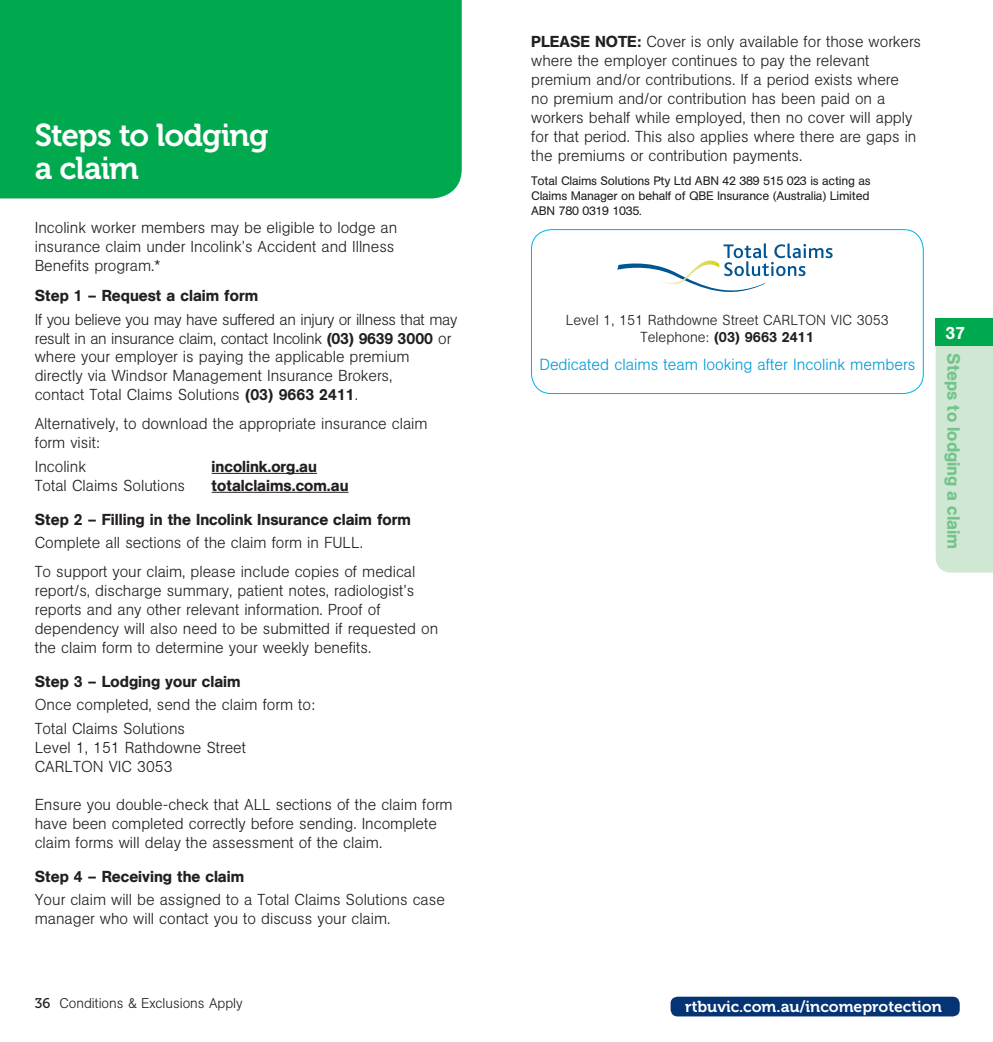
<style>
.page{position:relative;width:993px;height:1042px;background:#fff}
.page>*{position:absolute;margin:0;border:0;box-sizing:border-box;transform-origin:0 0}
.Section_Heads{font:31.5px/33.2px "Museo 700";letter-spacing:-.03em;color:#fff}
.t1{font:500 17.5px "AG Book BQ";color:#72c48b}
.Body_Copy{font:500 17.5px "AG Book BQ";color:#fff}
.Body_Copy-2{font:300 15.92px "AG Book BQ";color:#009bd5}
.Body_Copy-3{font:300 15.75px/18.9px "AG Book BQ";color:#231f20}
.Subs_-_Black{font:500 15.75px "AG Book BQ";color:#231f20}
.Body_Copy-4{font:500 15.75px "AG Book BQ";color:#231f20}
.t2{font:15.75px "Museo 700";color:#fff}
.Body_Copy-5{font:300 14.35px "AG Book BQ";color:#231f20}
.Body_Copy-6{font:500 14.35px "AG Book BQ";color:#231f20}
.t3{font:300 14px "AG Book BQ";color:#231f20}
.Disclaimers{font:12.25px/14.7px "AG Book BQ";letter-spacing:-.02em;color:#231f20;text-align:justify}
.s1{font-weight:500}
.s2{font-weight:300}
.s3{font-family:"Museo 500";font-weight:400}
</style>
<div class="page">
<div style="left:0;top:0;width:461px;height:198px;background:#00a94d"></div>
<hr style="left:211px;top:473px;width:106px;height:1px;background:#231f20">
<hr style="left:211px;top:492px;width:137px;height:1px;background:#231f20">
<div style="left:531px;top:229px;width:392px;height:165px;border:1px solid #00aeef;border-radius:20px"></div>
<svg style="left:617px;top:243px;width:215px;height:49px"></svg>
<div style="left:670px;top:996px;width:289px;height:20px;background:#053474;border-radius:7px"></div>
<div style="left:935px;top:346px;width:57px;height:226px;background:#d0e8d3"></div>
<div style="left:935px;top:318px;width:57px;height:28px;background:#00a94d"></div>
<p class="Section_Heads" style="left:35px;top:119px;width:235px">Steps to lodging a claim</p>
<p class="Body_Copy-3" style="left:35px;top:218px;width:364px">Incolink worker members may be eligible to lodge an insurance claim under Incolink’s Accident and Illness<br>Benefits program.*</p>
<p class="Subs_-_Black" style="left:35px;top:286px;width:225px">Step 1 – Request a claim form</p>
<p class="Body_Copy-3" style="left:35px;top:310px;width:424px">If you believe you may have suffered an injury or illness that may result in an insurance claim, contact Incolink <span class="s1">(03) 9639 3000</span> or where your employer is paying the applicable premium directly via Windsor Management Insurance Brokers,<br>contact Total Claims Solutions <span class="s1">(03) 9663 2411</span>.</p>
<p class="Body_Copy-3" style="left:35px;top:414px;width:394px">Alternatively, to download the appropriate insurance claim form visit:</p>
<p class="Body_Copy-3" style="left:35px;top:457px;width:53px">Incolink</p>
<p class="Body_Copy-4" style="left:211px;top:457px;width:107px">incolink.org.au</p>
<p class="Body_Copy-3" style="left:35px;top:476px;width:152px">Total Claims Solutions</p>
<p class="Body_Copy-4" style="left:211px;top:476px;width:138px">totalclaims.com.au</p>
<p class="Subs_-_Black" style="left:35px;top:509px;width:377px">Step 2 – Filling in the Incolink Insurance claim form</p>
<p class="Body_Copy-3" style="left:35px;top:533px;width:329px">Complete all sections of the claim form in FULL.</p>
<p class="Body_Copy-3" style="left:35px;top:562px;width:405px">To support your claim, please include copies of medical report/s, discharge summary, patient notes, radiologist’s reports and any other relevant information. Proof of dependency will also need to be submitted if requested on the claim form to determine your weekly benefits.</p>
<p class="Subs_-_Black" style="left:35px;top:671px;width:207px">Step 3 – Lodging your claim</p>
<p class="Body_Copy-3" style="left:35px;top:695px;width:282px">Once completed, send the claim form to:</p>
<p class="Body_Copy-3" style="left:35px;top:719px;width:152px">Total Claims Solutions</p>
<p class="Body_Copy-3" style="left:35px;top:738px;width:213px">Level 1, 151 Rathdowne Street<br>CARLTON VIC 3053</p>
<p class="Body_Copy-3" style="left:35px;top:795px;width:419px">Ensure you double-check that ALL sections of the claim form have been completed correctly before sending. Incomplete claim forms will delay the assessment of the claim.</p>
<p class="Subs_-_Black" style="left:35px;top:866px;width:211px">Step 4 – Receiving the claim</p>
<p class="Body_Copy-3" style="left:35px;top:890px;width:411px">Your claim will be assigned to a Total Claims Solutions case manager who will contact you to discuss your claim.</p>
<p class="Body_Copy-3" style="left:531px;top:32px;width:391px"><span class="s1">PLEASE NOTE:</span> Cover is only available for those workers where the employer continues to pay the relevant premium and/or contributions. If a period exists where<br>no premium and/or contribution has been paid on a workers behalf while employed, then no cover will apply for that period. This also applies where there are gaps in the premiums or contribution payments.</p>
<p class="Disclaimers" style="left:531px;top:174px;width:341px">Total Claims Solutions Pty Ltd ABN 42 389 515 023 is acting as Claims Manager on behalf of QBE Insurance (Australia) Limited ABN 780 0319 1035.</p>
<p class="Body_Copy-5" style="left:565px;top:311px;width:324px">Level 1, 151 Rathdowne Street CARLTON VIC 3053</p>
<p class="Body_Copy-6" style="left:640px;top:328px;width:175px"><span class="s2">Telephone:</span> (03) 9663 2411</p>
<p class="Body_Copy-2" style="left:539px;top:355px;width:377px">Dedicated claims team looking after Incolink members</p>
<p class="Body_Copy" style="left:945px;top:323px;width:21px">37</p>
<p class="t1" style="left:963px;top:353px;width:198px;rotate:90deg">Steps to lodging a claim</p>
<p class="t3" style="left:35px;top:995px;width:209px"><span class="s3">36</span> Conditions &amp; Exclusions Apply</p>
<p class="t2" style="left:685px;top:997px;width:258px">rtbuvic.com.au/incomeprotection</p>
</div>
